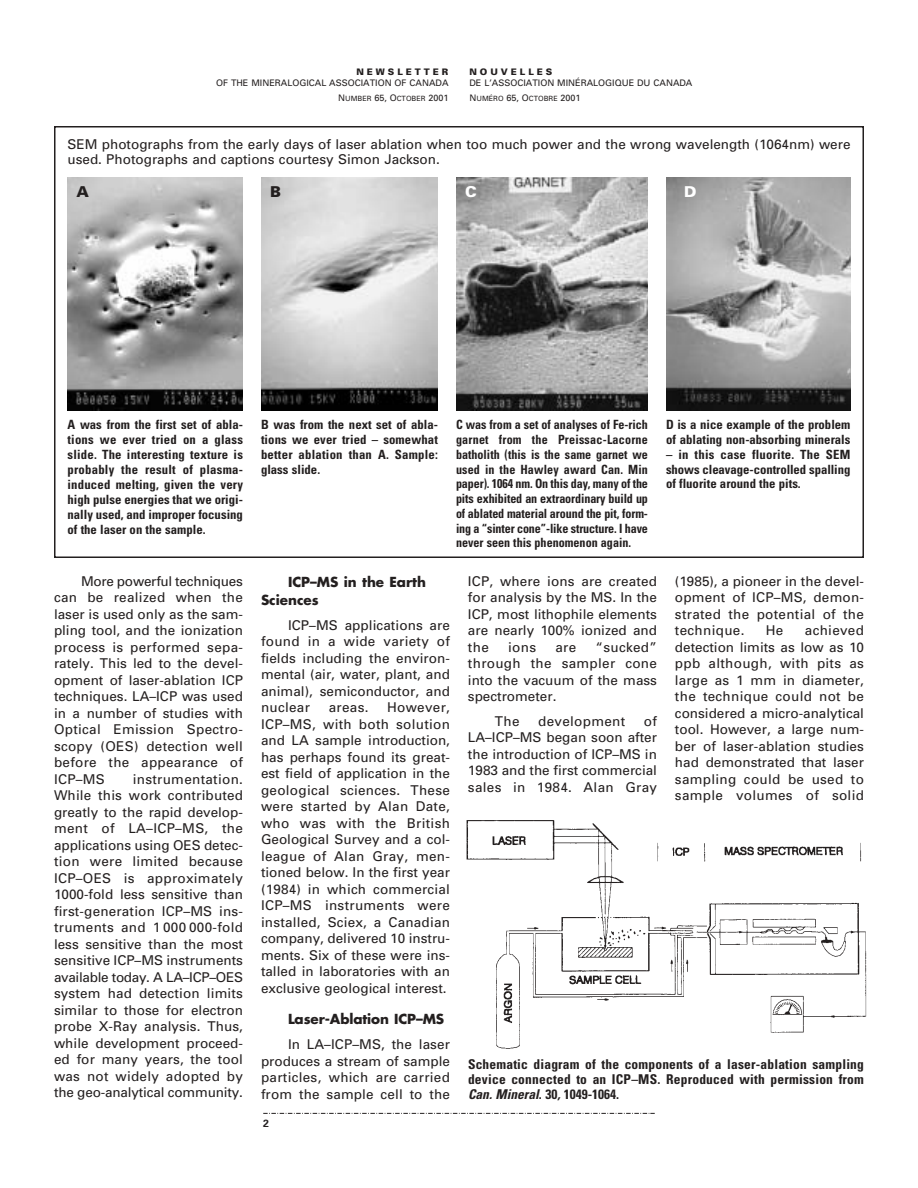
<style>
.page{position:relative;width:918px;height:1188px;background:#fff}
.page>*{position:absolute;margin:0;border:0;box-sizing:border-box;transform-origin:0 0}
.t1{font:900 15px "Univers";color:#231f1f}
.t2{font:900 15px "Univers";color:#fff}
.t3{font:13.5px/16.5px "Univers";color:#231f1f;text-align:justify}
.t4{font:700 condensed 13.5px/15px "Univers";letter-spacing:.015em;color:#231f1f;text-align:justify}
.t5{font:700 13.5px/18px "Futura";color:#231f1f}
.t6{font:13.5px "Univers";letter-spacing:.02em;color:#231f1f}
.t7{font:700 condensed 12.75px/15px "Univers";color:#231f1f;text-align:justify}
.t8{font:700 condensed 12.75px/14.7px "Univers";color:#231f1f;text-align:justify;scale:.95 1}
.t9{font:700 10.5px "Univers";color:#231f1f}
.t10{font:9px "Univers";color:#231f1f}
.t11{font:900 9px "Univers";letter-spacing:.335em;color:#231f1f}
.t12{font:7.2px "Univers";color:#231f1f}
.s1{font-size:9px}
.s2{font-style:italic}
</style>
<div class="page">
<svg style="left:263px;top:1113px;width:392px;height:1px"></svg>
<div style="left:54px;top:126px;width:810px;height:432px;border:2px solid #231f1f"></div>
<img style="left:68px;top:177px;width:175px;height:234px">
<img style="left:261px;top:177px;width:177px;height:234px">
<img style="left:456px;top:177px;width:192px;height:234px">
<img style="left:666px;top:177px;width:184px;height:234px">
<img style="left:466px;top:820px;width:401px;height:229px">
<p class="t11" style="left:356px;top:69px;width:94px">NEWSLETTER</p>
<p class="t10" style="left:216px;top:79px;width:234px">OF THE MINERALOGICAL ASSOCIATION OF CANADA</p>
<p class="t12" style="left:338px;top:96px;width:112px"><span class="s1">N</span>UMBER <span class="s1">65, O</span>CTOBER <span class="s1">2001</span></p>
<p class="t11" style="left:470px;top:69px;width:84px">NOUVELLES</p>
<p class="t10" style="left:470px;top:79px;width:224px">DE L’ASSOCIATION MINÉRALOGIQUE DU CANADA</p>
<p class="t12" style="left:470px;top:96px;width:113px"><span class="s1">N</span>UMÉRO <span class="s1">65, O</span>CTOBRE <span class="s1">2001</span></p>
<p class="t3" style="left:68px;top:138px;width:785px;line-height:15px">SEM photographs from the early days of laser ablation when too much power and the wrong wavelength (1064nm) were used. Photographs and captions courtesy Simon Jackson.</p>
<p class="t1" style="left:76px;top:186px;width:14px">A</p>
<p class="t1" style="left:270px;top:186px;width:12px">B</p>
<p class="t2" style="left:465px;top:186px;width:13px">C</p>
<p class="t2" style="left:684px;top:186px;width:14px">D</p>
<p class="t7" style="left:68px;top:418px;width:177px">A was from the first set of abla&shy;tions we ever tried on a glass slide. The interesting texture is probably the result of plasma&shy;induced melting, given the very high pulse energies that we origi&shy;nally used, and improper focusing of the laser on the sample.</p>
<p class="t3" style="left:54px;top:574px;width:191px;text-indent:27px">More powerful techniques can be realized when the laser is used only as the sam&shy;pling tool, and the ionization process is performed sepa&shy;rately. This led to the devel&shy;opment of laser-ablation ICP techniques. LA–ICP was used in a number of studies with Optical Emission Spectro&shy;scopy (OES) detection well before the appearance of ICP–MS</p>
<p class="t3" style="left:54px;top:772px;width:191px;text-indent:79px">instrumentation.<br>While this work contributed greatly to the rapid develop&shy;ment of LA–ICP–MS, the applications using OES detec&shy;tion were limited because ICP–OES is approximately 1000-fold less sensitive than first-generation ICP–MS ins&shy;truments and 1 000 000-fold less sensitive than the most sensitive ICP–MS instruments available today. A LA–ICP–OES system had detection limits similar to those for electron probe X-Ray analysis. Thus, while development proceed&shy;ed for many years, the tool was not widely adopted by the geo-analytical community.</p>
<p class="t7" style="left:261px;top:418px;width:179px">B was from the next set of abla&shy;tions we ever tried – somewhat better ablation than A. Sample: glass slide.</p>
<p class="t8" style="left:456px;top:419px;width:204px">C was from a set of analyses of Fe-rich garnet from the Preissac-Lacorne batholith (this is the same garnet we used in the Hawley award Can. Min paper). 1064 nm. On this day, many of the pits exhibited an extraordinary build up of ablated material around the pit, form&shy;ing a “sinter cone”-like structure. I have never seen this phenomenon again.</p>
<p class="t7" style="left:666px;top:419px;width:186px">D is a nice example of the problem of ablating non-absorbing minerals</p>
<p class="t7" style="left:666px;top:448px;width:186px">– in this case fluorite. The SEM shows cleavage-controlled spalling of fluorite around the pits.</p>
<p class="t5" style="left:261px;top:574px;width:167px;text-indent:27px">ICP–MS in the Earth<br>Sciences</p>
<p class="t3" style="left:261px;top:618px;width:191px;text-indent:27px">ICP–MS applications are found in a wide variety of fields including the environ&shy;mental (air, water, plant, and animal), semiconductor, and nuclear</p>
<p class="t3" style="left:261px;top:701px;width:191px;text-indent:126px">However, ICP–MS, with both solution and LA sample introduction, has perhaps found its great&shy;est field of application in the geological sciences. These were started by Alan Date, who was with the British Geological Survey and a col&shy;league of Alan Gray, men&shy;tioned below. In the first year (1984) in which commercial ICP–MS instruments were installed, Sciex, a Canadian company, delivered 10 instru&shy;ments. Six of these were ins&shy;talled in laboratories with an exclusive geological interest.</p>
<p class="t5" style="left:288px;top:1012px;width:158px">Laser-Ablation ICP–MS</p>
<p class="t3" style="left:261px;top:1037px;width:191px;text-indent:27px">In LA–ICP–MS, the laser produces a stream of sample particles, which are carried from the sample cell to the</p>
<p class="t3" style="left:329px;top:701px;width:41px">areas.</p>
<p class="t9" style="left:263px;top:1120px;width:7px">2</p>
<p class="t3" style="left:468px;top:574px;width:191px">ICP, where ions are created for analysis by the MS. In the ICP, most lithophile elements are nearly 100% ionized and the</p>
<p class="t3" style="left:468px;top:640px;width:191px;text-indent:128px">“sucked” through the sampler cone into the vacuum of the mass spectrometer.</p>
<p class="t3" style="left:495px;top:714px;width:26px">The</p>
<p class="t6" style="left:538px;top:716px;width:88px">development</p>
<p class="t3" style="left:508px;top:640px;width:29px">ions</p>
<p class="t3" style="left:555px;top:640px;width:22px">are</p>
<p class="t3" style="left:468px;top:714px;width:191px;text-indent:176px">of LA–ICP–MS began soon after the introduction of ICP–MS in 1983 and the first commercial sales in 1984. Alan Gray</p>
<p class="t3" style="left:675px;top:574px;width:191px">(1985), a pioneer in the devel&shy;opment of ICP–MS, demon&shy;strated the potential of the technique.</p>
<p class="t3" style="left:675px;top:623px;width:191px;text-indent:130px">achieved detection limits as low as 10 ppb although, with pits as large as 1 mm in diameter, the technique could not be considered a micro-analytical tool. However, a large num&shy;ber of laser-ablation studies had demonstrated that laser sampling could be used to sample volumes of solid</p>
<p class="t3" style="left:766px;top:623px;width:19px">He</p>
<p class="t4" style="left:468px;top:1059px;width:398px">Schematic diagram of the components of a laser-ablation sampling device connected to an ICP–MS. Reproduced with permission from <span class="s2">Can. Mineral</span>. 30<span class="s2">,</span> 1049-1064.</p>
</div>
